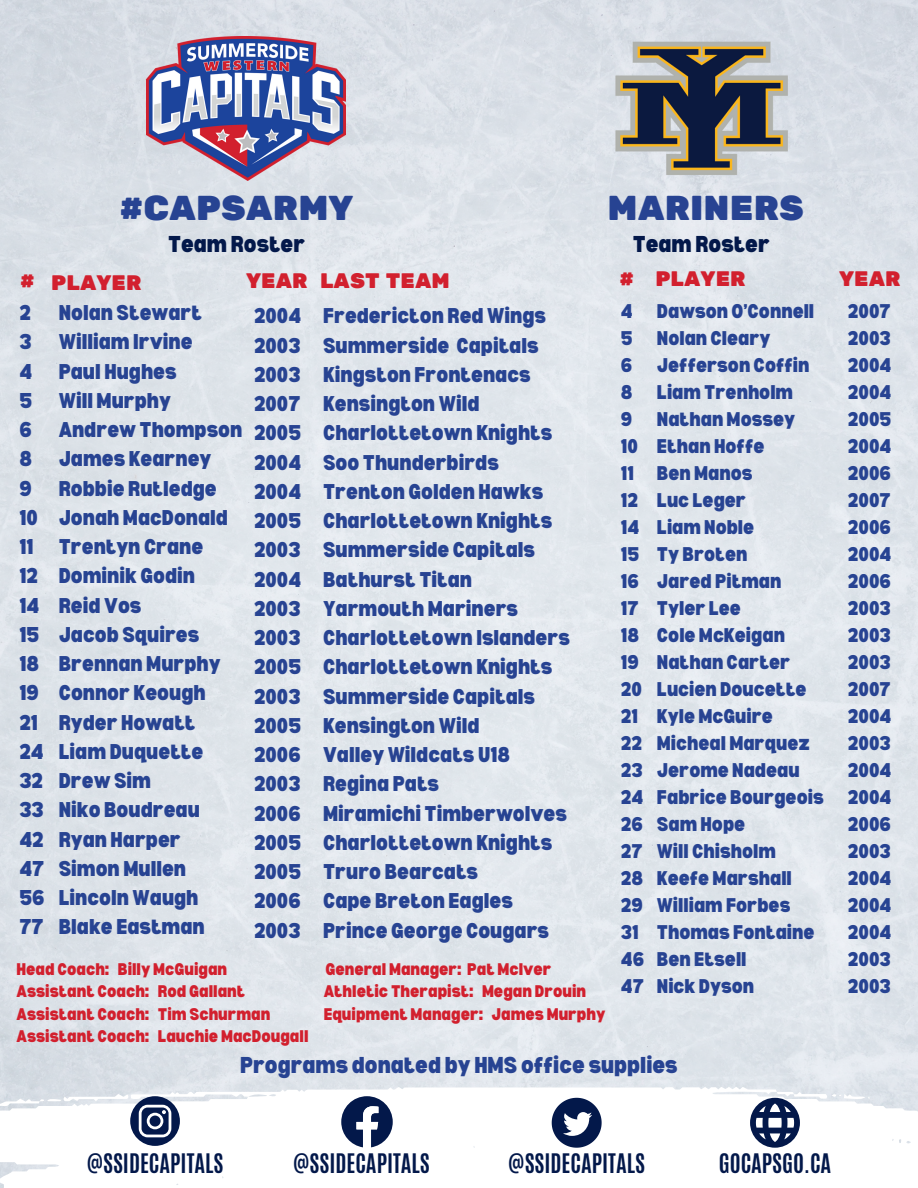
<style>
.page{position:relative;width:918px;height:1188px;background:#fff}
.page>*{position:absolute;margin:0;border:0;box-sizing:border-box;transform-origin:0 0}
.t1{font:34.5px "Rubik One";color:#274392}
.t2{font:700 22.5px "Antonio";color:#03184a}
.t3{font:900 semi-condensed 22.5px "Bernoru";color:#274392}
.t4{font:900 semi-condensed 22.5px "Bernoru";color:#03184a}
.t5{font:900 semi-condensed 21px/29.2px "Bernoru";color:#274392}
.t6{font:21px "Rubik One";color:#d2202e}
.t7{font:900 semi-condensed 19.5px/27px "Bernoru";color:#274392}
.t8{font:900 semi-condensed 16.5px "Bernoru";color:#d2202e}
</style>
<div class="page">
<img style="left:0;top:0;width:918px;height:1087px">
<svg style="left:0;top:1087px;width:918px;height:101px"></svg>
<img style="left:147px;top:36px;width:199px;height:144px">
<svg style="left:0;top:1094px;width:180px;height:52px"></svg>
<svg style="left:341px;top:1096px;width:52px;height:52px"></svg>
<svg style="left:552px;top:1098px;width:49px;height:49px"></svg>
<svg style="left:750px;top:1092px;width:120px;height:55px"></svg>
<img style="left:600px;top:6px;width:204px;height:204px">
<h1 class="t1" style="left:119px;top:188px;width:236px">#CAPSARMY</h1>
<p class="t4" style="left:168px;top:231px;width:139px">Team Roster</p>
<h1 class="t1" style="left:608px;top:188px;width:198px">MARINERS</h1>
<p class="t4" style="left:633px;top:231px;width:139px">Team Roster</p>
<p class="t6" style="left:20px;top:269px;width:16px">#</p>
<p class="t6" style="left:51px;top:271px;width:92px">PLAYER</p>
<p class="t6" style="left:246px;top:269px;width:205px">YEAR LAST TEAM</p>
<p class="t5" style="left:19px;top:297px;width:27px">2<br>3<br>4<br>5<br>6<br>8<br>9<br>10<br>11<br>12<br>14<br>15<br>18<br>19<br>21<br>24<br>32<br>33<br>42<br>47<br>56<br>77</p>
<p class="t5" style="left:254px;top:301px;width:49px;text-align:justify">2004<br>2003<br>2003<br>2007<br>2005<br>2004<br>2004<br>2005<br>2003<br>2004<br>2003<br>2003<br>2005<br>2003<br>2005<br>2006<br>2003<br>2006<br>2005<br>2005<br>2006<br>2003</p>
<p class="t5" style="left:59px;top:297px;width:185px">Nolan Stewart<br>William Irvine<br>Paul Hughes<br>Will Murphy<br>Andrew Thompson<br>James Kearney<br>Robbie Rutledge<br>Jonah MacDonald<br>Trentyn Crane<br>Dominik Godin<br>Reid Vos<br>Jacob Squires<br>Brennan Murphy<br>Connor Keough<br>Ryder Howatt<br>Liam Duquette<br>Drew Sim<br>Niko Boudreau<br>Ryan Harper<br>Simon Mullen<br>Lincoln Waugh<br>Blake Eastman</p>
<p class="t5" style="left:323px;top:301px;width:248px">Fredericton Red Wings<br>Summerside Capitals<br>Kingston Frontenacs<br>Kensington Wild<br>Charlottetown Knights<br>Soo Thunderbirds<br>Trenton Golden Hawks<br>Charlottetown Knights<br>Summerside Capitals<br>Bathurst Titan<br>Yarmouth Mariners<br>Charlottetown Islanders<br>Charlottetown Knights<br>Summerside Capitals<br>Kensington Wild<br>Valley Wildcats U18<br>Regina Pats<br>Miramichi Timberwolves<br>Charlottetown Knights<br>Truro Bearcats<br>Cape Breton Eagles<br>Prince George Cougars</p>
<p class="t8" style="left:16px;top:959px;width:212px">Head Coach: Billy McGuigan</p>
<p class="t8" style="left:325px;top:959px;width:228px">General Manager: Pat McIver</p>
<p class="t8" style="left:16px;top:982px;width:230px">Assistant Coach: Rod Gallant</p>
<p class="t8" style="left:324px;top:982px;width:264px">Athletic Therapist: Megan Drouin</p>
<p class="t8" style="left:16px;top:1004px;width:255px">Assistant Coach: Tim Schurman</p>
<p class="t8" style="left:324px;top:1004px;width:283px">Equipment Manager: James Murphy</p>
<p class="t8" style="left:16px;top:1027px;width:294px">Assistant Coach: Lauchie MacDougall</p>
<p class="t6" style="left:620px;top:267px;width:128px"># PLAYER</p>
<p class="t7" style="left:621px;top:297px;width:25px">4<br>5<br>6<br>8<br>9<br>10<br>11<br>12<br>14<br>15<br>16<br>17<br>18<br>19<br>20<br>21<br>22<br>23<br>24<br>26<br>27<br>28<br>29<br>31<br>46<br>47</p>
<p class="t7" style="left:657px;top:297px;width:168px">Dawson O’Connell<br>Nolan Cleary<br>Jefferson Coffin<br>Liam Trenholm<br>Nathan Mossey<br>Ethan Hoffe<br>Ben Manos<br>Luc Leger<br>Liam Noble<br>Ty Broten<br>Jared Pitman<br>Tyler Lee<br>Cole McKeigan<br>Nathan Carter<br>Lucien Doucette<br>Kyle McGuire<br>Micheal Marquez<br>Jerome Nadeau<br>Fabrice Bourgeois<br>Sam Hope<br>Will Chisholm<br>Keefe Marshall<br>William Forbes<br>Thomas Fontaine<br>Ben Etsell<br>Nick Dyson</p>
<p class="t3" style="left:240px;top:1052px;width:439px">Programs donated by HMS office supplies</p>
<p class="t6" style="left:839px;top:267px;width:63px">YEAR</p>
<p class="t7" style="left:848px;top:297px;width:45px;text-align:justify">2007<br>2003<br>2004<br>2004<br>2005<br>2004<br>2006<br>2007<br>2006<br>2004<br>2006<br>2003<br>2003<br>2003<br>2007<br>2004<br>2003<br>2004<br>2004<br>2006<br>2003<br>2004<br>2004<br>2004<br>2003<br>2003</p>
<p class="t2" style="left:87px;top:1147px;width:138px">@SSIDECAPITALS</p>
<p class="t2" style="left:293px;top:1147px;width:138px">@SSIDECAPITALS</p>
<p class="t2" style="left:508px;top:1147px;width:138px">@SSIDECAPITALS</p>
<p class="t2" style="left:719px;top:1147px;width:114px">GOCAPSGO.CA</p>
</div>
